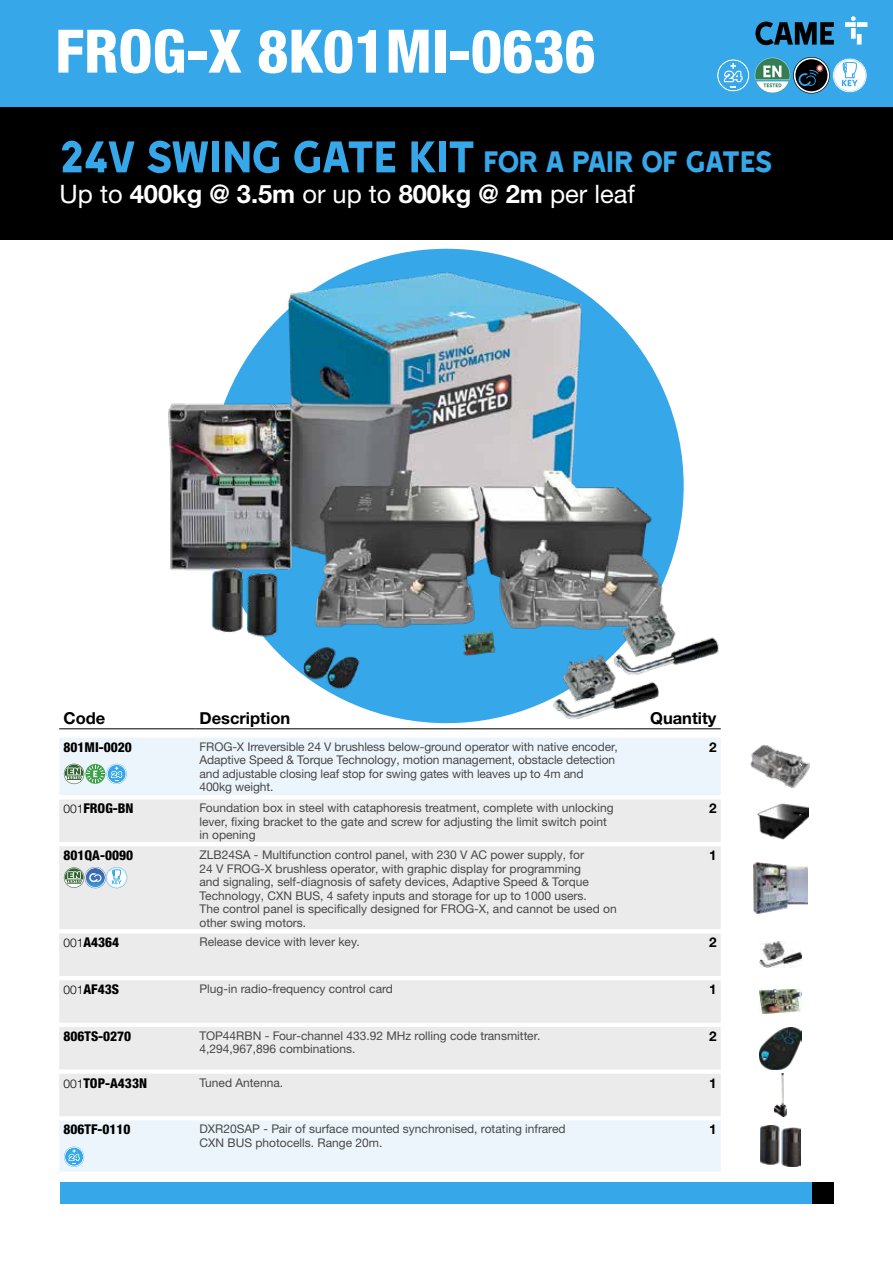
<style>
.page{position:relative;width:893px;height:1263px;background:#fff}
.page>*{position:absolute;margin:0;border:0;box-sizing:border-box;transform-origin:0 0}
.t1{font:800 condensed 60px "Helvetica Neue LTW1 G";color:#fff}
.t2{font:50.85px "Came Type";letter-spacing:-.025em;color:#36a7e9}
.t3{font:700 25.5px "Helvetica Neue LT Std";color:#fff}
.t4{font:700 16.5px "Helvetica Neue LTW1 G";color:#000}
.t5{font:800 condensed 13.5px "Helvetica Neue LTW1 G";color:#000}
.t6{font:700 13.5px "Helvetica Neue LTW1 G";color:#000}
.t7{font:12px/13.5px "Helvetica Neue LTW1 G";color:#484848}
.s1{font-size:33.9px}
.s2{font-weight:400}
.s3{font-weight:300;font-stretch:normal;font-size:12px}
</style>
<div class="page">
<div style="left:60px;top:1182px;width:773px;height:21px;background:#36a7e9"></div>
<div style="left:812px;top:1182px;width:21px;height:21px;background:#000"></div>
<div style="left:0;top:106px;width:893px;height:134px;background:#000"></div>
<div style="left:0;top:0;width:893px;height:106px;background:#36a7e9"></div>
<svg style="left:755px;top:22px;width:79px;height:23px"></svg>
<svg style="left:845px;top:16px;width:22px;height:29px"></svg>
<hr style="left:59px;top:728px;width:136px;height:1px;background:#000">
<hr style="left:195px;top:728px;width:428px;height:1px;background:#000">
<hr style="left:623px;top:728px;width:98px;height:1px;background:#000">
<svg style="left:59px;top:738px;width:662px;height:433px;background:#eef5fc"></svg>
<svg style="left:59px;top:799px;width:662px;height:317px;background:#ececec"></svg>
<img style="left:750px;top:744px;width:60px;height:44px">
<svg style="left:64px;top:764px;width:63px;height:20px"></svg>
<img style="left:757px;top:803px;width:52px;height:37px">
<img style="left:753px;top:862px;width:55px;height:51px">
<svg style="left:64px;top:867px;width:63px;height:21px"></svg>
<img style="left:759px;top:942px;width:42px;height:25px">
<img style="left:759px;top:990px;width:42px;height:23px">
<img style="left:759px;top:1027px;width:42px;height:42px">
<img style="left:774px;top:1074px;width:12px;height:42px">
<img style="left:760px;top:1125px;width:40px;height:42px">
<svg style="left:64px;top:1147px;width:20px;height:20px"></svg>
<img style="left:168px;top:262px;width:551px;height:461px">
<svg style="left:717px;top:57px;width:150px;height:37px"></svg>
<h1 class="t1" style="left:55px;top:15px;width:542px">FROG-X 8K01MI-0636</h1>
<h2 class="t2" style="left:60px;top:130px;width:714px">24V SWING GATE KIT <span class="s1">FOR A PAIR OF GATES</span></h2>
<h3 class="t3" style="left:60px;top:178px;width:577px"><span class="s2">Up to</span> 400kg @ 3.5m <span class="s2">or up to</span> 800kg @ 2m <span class="s2">per leaf</span></h3>
<h3 class="t4" style="left:63px;top:708px;width:43px">Code</h3>
<h3 class="t4" style="left:200px;top:708px;width:92px">Description</h3>
<h3 class="t4" style="left:650px;top:708px;width:68px">Quantity</h3>
<p class="t5" style="left:63px;top:738px;width:70px">801MI-0020</p>
<p class="t7" style="left:200px;top:739px;width:420px">FROG-X Irreversible 24 V brushless below-ground operator with native encoder, Adaptive Speed &amp; Torque Technology, motion management, obstacle detection and adjustable closing leaf stop for swing gates with leaves up to 4m and 400kg weight.</p>
<p class="t6" style="left:709px;top:738px;width:9px">2</p>
<p class="t5" style="left:63px;top:800px;width:72px"><span class="s3">001</span>FROG-BN</p>
<p class="t7" style="left:200px;top:801px;width:416px">Foundation box in steel with cataphoresis treatment, complete with unlocking lever, fixing bracket to the gate and screw for adjusting the limit switch point in opening</p>
<p class="t6" style="left:709px;top:800px;width:9px">2</p>
<p class="t5" style="left:63px;top:847px;width:71px">801QA-0090</p>
<p class="t7" style="left:200px;top:848px;width:419px">ZLB24SA - Multifunction control panel, with 230 V AC power supply, for<br>24 V FROG-X brushless operator, with graphic display for programming<br>and signaling, self-diagnosis of safety devices, Adaptive Speed &amp; Torque Technology, CXN BUS, 4 safety inputs and storage for up to 1000 users.<br>The control panel is specifically designed for FROG-X, and cannot be used on other swing motors.</p>
<p class="t6" style="left:709px;top:847px;width:9px">1</p>
<p class="t5" style="left:63px;top:934px;width:57px"><span class="s3">001</span>A4364</p>
<p class="t7" style="left:200px;top:935px;width:162px">Release device with lever key.</p>
<p class="t6" style="left:709px;top:934px;width:9px">2</p>
<p class="t5" style="left:63px;top:981px;width:57px"><span class="s3">001</span>AF43S</p>
<p class="t7" style="left:200px;top:982px;width:195px">Plug-in radio-frequency control card</p>
<p class="t6" style="left:709px;top:981px;width:9px">1</p>
<p class="t5" style="left:63px;top:1028px;width:69px">806TS-0270</p>
<p class="t7" style="left:200px;top:1029px;width:342px">TOP44RBN - Four-channel 433.92 MHz rolling code transmitter.<br>4,294,967,896 combinations.</p>
<p class="t6" style="left:709px;top:1028px;width:9px">2</p>
<p class="t5" style="left:63px;top:1074px;width:85px"><span class="s3">001</span>TOP-A433N</p>
<p class="t7" style="left:200px;top:1075px;width:85px">Tuned Antenna.</p>
<p class="t6" style="left:709px;top:1074px;width:9px">1</p>
<p class="t5" style="left:63px;top:1121px;width:69px">806TF-0110</p>
<p class="t7" style="left:200px;top:1122px;width:368px">DXR20SAP - Pair of surface mounted synchronised, rotating infrared<br>CXN BUS photocells. Range 20m.</p>
<p class="t6" style="left:709px;top:1121px;width:9px">1</p>
</div>
